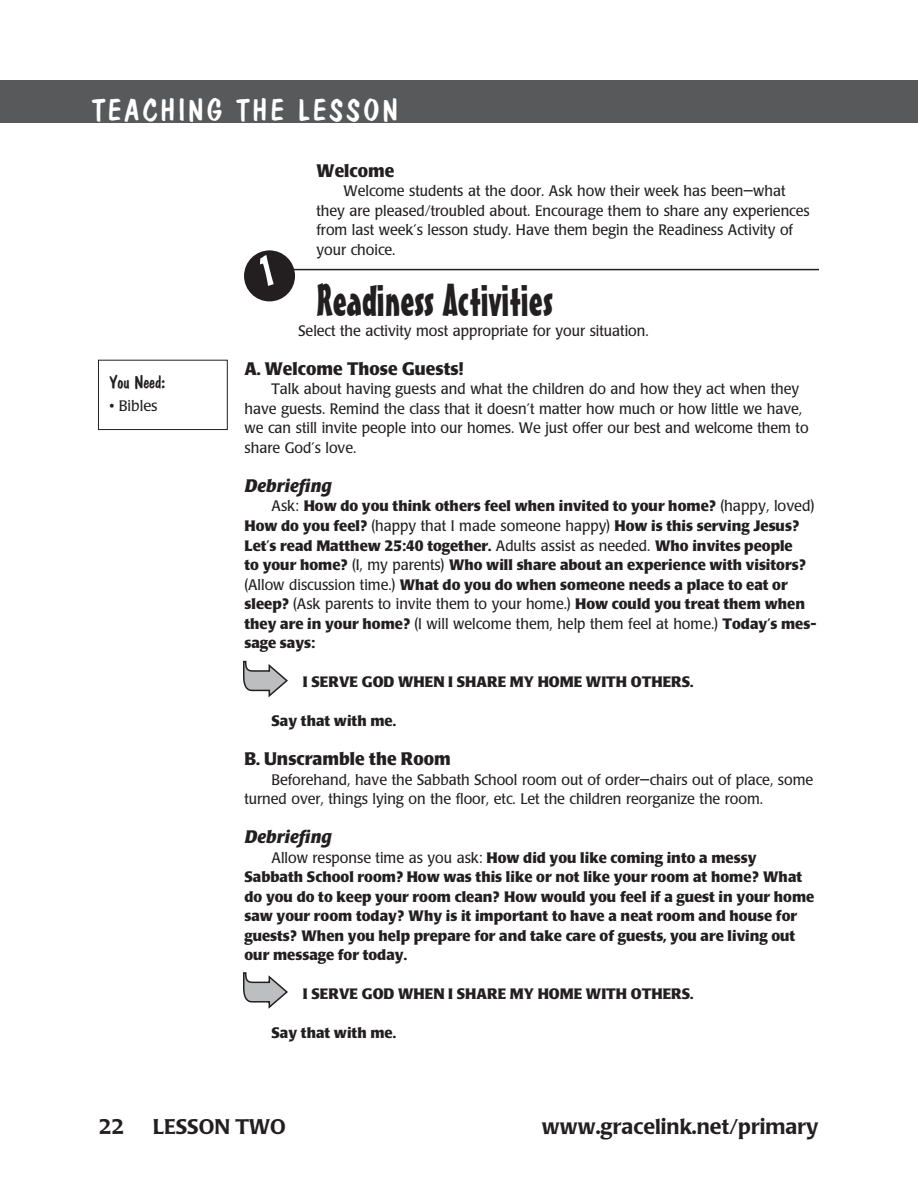
<style>
.page{position:relative;width:918px;height:1202px;background:#fff}
.page>*{position:absolute;margin:0;border:0;box-sizing:border-box;transform-origin:0 0}
.section_title{font:45px "Mister Earl BT";color:#231f20}
.t1{font:30px "Dom Casual D";letter-spacing:.1em;color:#fff}
.t2{font:500 21px "Poppl Laudatio";color:#231f20}
.subhead{font:700 18px "Poppl Laudatio";color:#231f20;scale:.95 1}
.subhead-2{font:italic 700 18px "Poppl Laudatio";color:#231f20}
.You_Need_head{font:18px "Dom Casual D";color:#231f20}
.body{font:700 15px/19.5px "Poppl Laudatio";color:#231f20}
.body-2{font:15px/19.5px "Poppl Laudatio";color:#231f20;scale:.95 1}
.Welcome{font:15px/19.5px "Poppl Laudatio";color:#231f20;scale:.95 1}
.body-Xindent{font:700 15px "Poppl Laudatio";color:#231f20}
.You_Need_items{font:15px "Poppl Laudatio";color:#231f20}
.s1{font-weight:400}
</style>
<div class="page">
<div style="left:244px;top:250px;width:51px;height:51px;background:#231f20;border-radius:50%"></div>
<hr style="left:292px;top:269px;width:527px;height:1px;background:#231f20">
<div style="left:0;top:80px;width:891px;height:43px;background:#58595b"></div>
<div style="left:891px;top:80px;width:27px;height:43px;background:#58595b"></div>
<svg style="left:243px;top:661px;width:45px;height:36px"></svg>
<div style="left:98px;top:360px;width:130px;height:70px;border:1px solid #231f20"></div>
<svg style="left:243px;top:972px;width:45px;height:36px"></svg>
<p class="t1" style="left:92px;top:92px;width:307px">TEACHING THE LESSON</p>
<p class="You_Need_head" style="left:109px;top:372px;width:58px">You Need:</p>
<p class="You_Need_items" style="left:109px;top:397px;width:50px">• Bibles</p>
<p class="subhead" style="left:317px;top:160px;width:84px">Welcome</p>
<p class="Welcome" style="left:316px;top:182px;width:521px;text-indent:27px">Welcome students at the door. Ask how their week has been—what they are pleased/troubled about. Encourage them to share any experiences from last week’s lesson study. Have them begin the Readiness Activity of your choice.</p>
<p class="section_title" style="left:317px;top:273px;width:238px">Readiness Activities</p>
<p class="body-2" style="left:299px;top:321px;width:370px">Select the activity most appropriate for your situation.</p>
<p class="subhead" style="left:244px;top:358px;width:232px">A. Welcome Those Guests!</p>
<p class="body-2" style="left:244px;top:380px;width:595px;text-indent:27px">Talk about having guests and what the children do and how they act when they have guests. Remind the class that it doesn’t matter how much or how little we have, we can still invite people into our homes. We just offer our best and welcome them to share God’s love.</p>
<p class="subhead-2" style="left:244px;top:475px;width:89px">Debriefing</p>
<p class="body" style="left:244px;top:497px;width:573px;text-indent:27px"><span class="s1">Ask:</span> How do you think others feel when invited to your home? <span class="s1">(happy, loved)<br></span>How do you feel? <span class="s1">(happy that I made someone happy)</span> How is this serving Jesus?<br>Let’s read Matthew 25:40 together. <span class="s1">Adults assist as needed.</span> Who invites people<br>to your home? <span class="s1">(I, my parents)</span> Who will share about an experience with visitors? <span class="s1">(Allow discussion time.)</span> What do you do when someone needs a place to eat or sleep? <span class="s1">(Ask parents to invite them to your home.)</span> How could you treat them when they are in your home? <span class="s1">(I will welcome them, help them feel at home.)</span> Today’s mes&shy;sage says:</p>
<p class="body-Xindent" style="left:303px;top:673px;width:392px">I SERVE GOD WHEN I SHARE MY HOME WITH OTHERS.</p>
<p class="body" style="left:272px;top:711px;width:126px">Say that with me.</p>
<p class="subhead" style="left:244px;top:748px;width:219px">B. Unscramble the Room</p>
<p class="body-2" style="left:244px;top:770px;width:600px;text-indent:27px">Beforehand, have the Sabbath School room out of order—chairs out of place, some turned over, things lying on the floor, etc. Let the children reorganize the room.</p>
<p class="subhead-2" style="left:244px;top:826px;width:89px">Debriefing</p>
<p class="body" style="left:244px;top:848px;width:572px;text-indent:27px"><span class="s1">Allow response time as you ask:</span> How did you like coming into a messy Sabbath School room? How was this like or not like your room at home? What do you do to keep your room clean? How would you feel if a guest in your home saw your room today? Why is it important to have a neat room and house for guests? When you help prepare for and take care of guests, you are living out our message for today.</p>
<p class="body-Xindent" style="left:303px;top:985px;width:392px">I SERVE GOD WHEN I SHARE MY HOME WITH OTHERS.</p>
<p class="body" style="left:272px;top:1023px;width:126px">Say that with me.</p>
<p class="t2" style="left:99px;top:1115px;width:27px">22</p>
<p class="t2" style="left:153px;top:1115px;width:135px">LESSON TWO</p>
<p class="t2" style="left:542px;top:1115px;width:278px">www.gracelink.net/primary</p>
</div>
